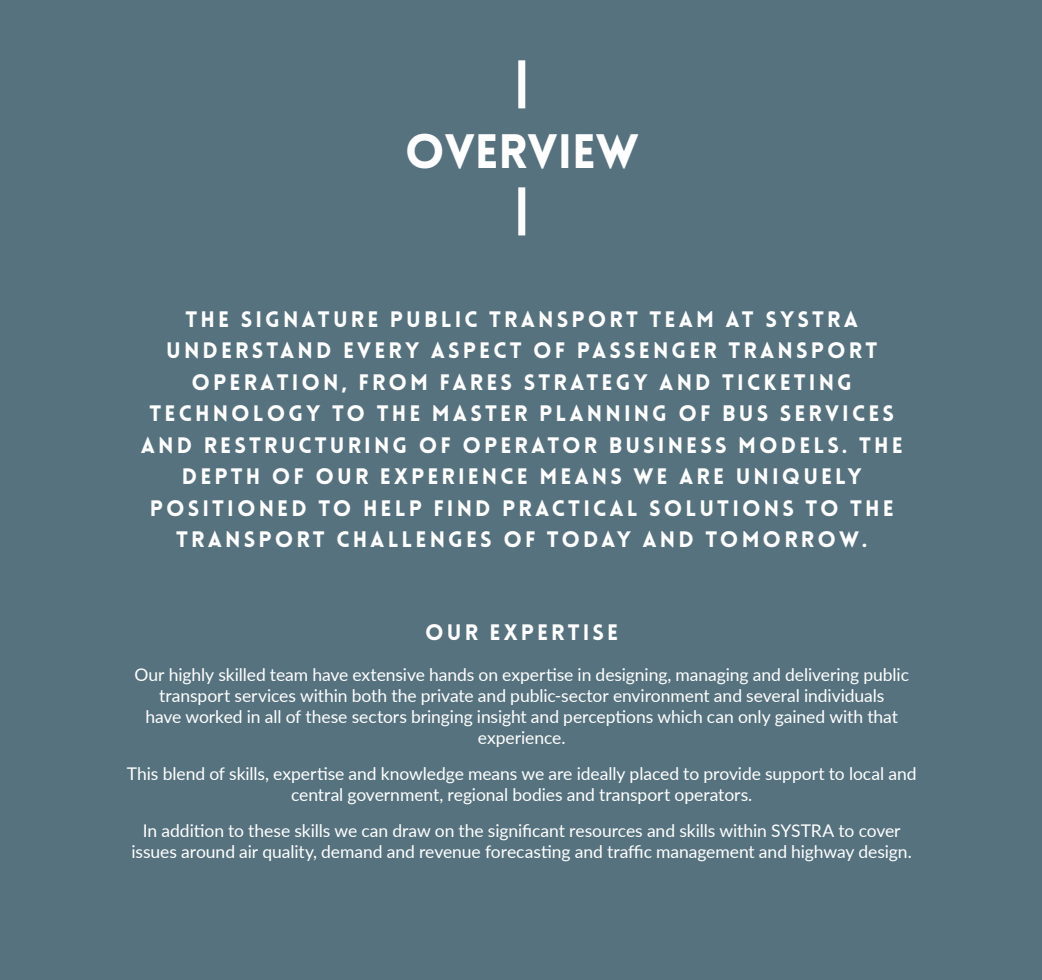
<style>
.page{position:relative;width:1042px;height:980px;background:#fff}
.page>*{position:absolute;margin:0;border:0;box-sizing:border-box;transform-origin:0 0}
.t1{font:900 47.25px "Lovelo";color:#fff}
.t2{font:900 21.88px/31.5px "Lovelo";letter-spacing:.14em;color:#fff;text-align:center}
.t3{font:17.5px/21px "Lato";letter-spacing:-.005em;color:#fff;text-align:center}
</style>
<div class="page">
<div style="left:1px;top:1px;width:1041px;height:979px;background:#56727e"></div>
<div style="left:518px;top:60px;width:7px;height:48px;background:#fff"></div>
<div style="left:518px;top:187px;width:7px;height:48px;background:#fff"></div>
<h1 class="t1" style="left:405px;top:133px;width:236px">OVERVIEW</h1>
<p class="t2" style="left:141px;top:304px;width:763px">THE SIGNATURE PUBLIC TRANSPORT TEAM AT SYSTRA UNDERSTAND EVERY ASPECT OF PASSENGER TRANSPORT OPERATION, FROM FARES STRATEGY AND TICKETING TECHNOLOGY TO THE MASTER PLANNING OF BUS SERVICES AND RESTRUCTURING OF OPERATOR BUSINESS MODELS. THE DEPTH OF OUR EXPERIENCE MEANS WE ARE UNIQUELY POSITIONED TO HELP FIND PRACTICAL SOLUTIONS TO THE TRANSPORT CHALLENGES OF TODAY AND TOMORROW.</p>
<p class="t2" style="left:425px;top:617px;width:195px">OUR EXPERTISE</p>
<p class="t3" style="left:134px;top:663px;width:776px">Our highly skilled team have extensive hands on expertise in designing, managing and delivering public transport services within both the private and public-sector environment and several individuals<br>have worked in all of these sectors bringing insight and perceptions which can only gained with that experience.</p>
<p class="t3" style="left:127px;top:762px;width:791px">This blend of skills, expertise and knowledge means we are ideally placed to provide support to local and central government, regional bodies and transport operators.</p>
<p class="t3" style="left:132px;top:819px;width:782px">In addition to these skills we can draw on the significant resources and skills within SYSTRA to cover issues around air quality, demand and revenue forecasting and traffic management and highway design.</p>
</div>
